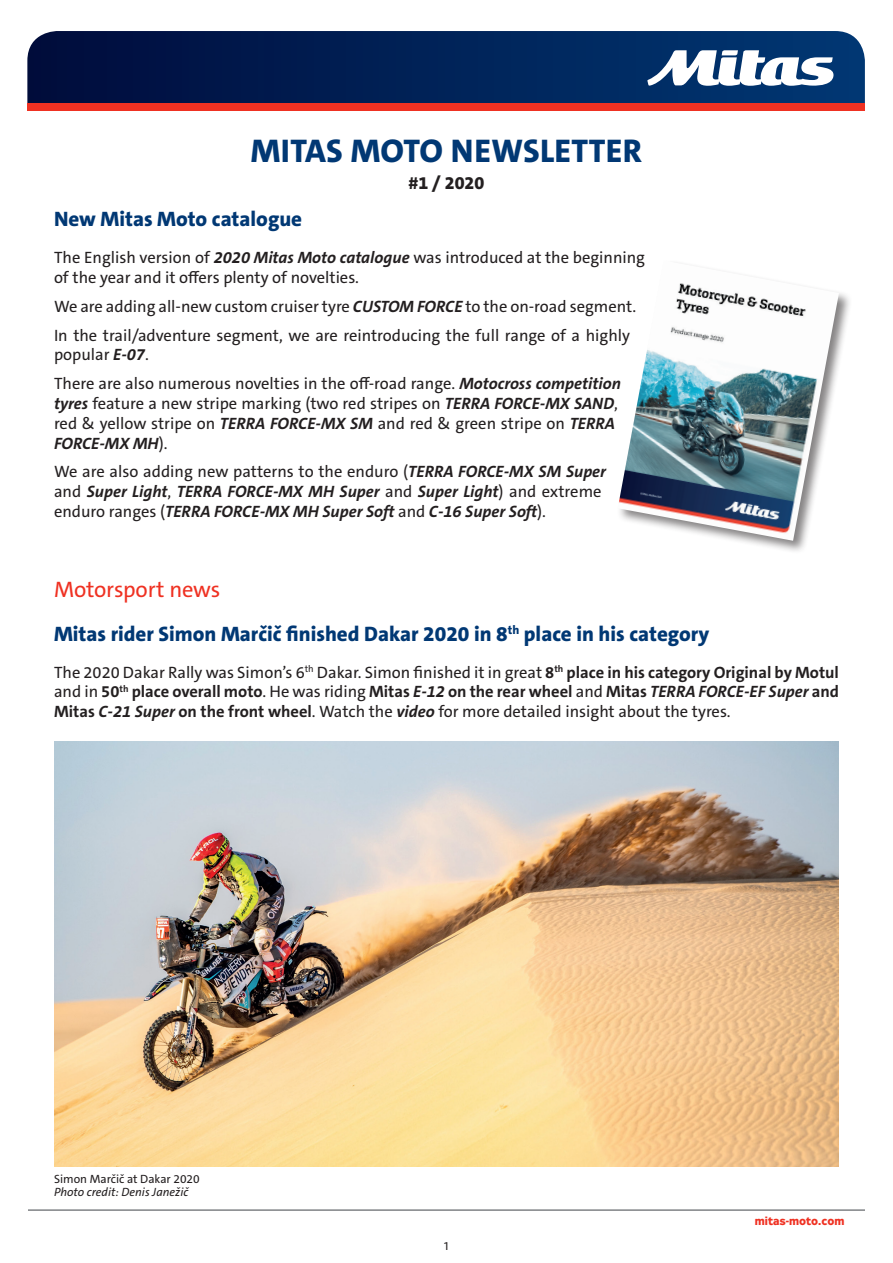
<style>
.page{position:relative;width:893px;height:1263px;background:#fff}
.page>*{position:absolute;margin:0;border:0;box-sizing:border-box;transform-origin:0 0}
.t1{font:800 33px "The Sans C5";letter-spacing:.01em;color:#013874}
.t2{font:22.5px "The Sans C5";letter-spacing:-.01em;color:#ef3122}
.t3{font:800 21px "The Sans C5";color:#013874}
.t4{font:800 18px "The Sans C5";color:#231f20}
.t5{font:16.5px/19.8px "The Sans C5";color:#231f20}
.t6{font:italic 700 16.5px/19.8px "The Sans C5";color:#231f20}
.t7{font:italic 12px "The Sans C5";color:#231f20}
.t8{font:12px "The Sans C5";color:#231f20}
.t9{font:700 12px "Zeppelin 32";color:#ef3122}
.s1{font-weight:700;font-style:italic}
.s2{font-weight:400;font-style:normal}
.s3{font-weight:700}
</style>
<div class="page">
<hr style="left:28px;top:1209px;width:837px;height:2px;background:#808285">
<svg style="left:27px;top:31px;width:838px;height:73px;background:#052255"></svg>
<div style="left:27px;top:104px;width:838px;height:7px;background:#ef3122"></div>
<svg style="left:647px;top:50px;width:187px;height:36px"></svg>
<img style="left:54px;top:742px;width:785px;height:424px">
<div style="left:616px;top:259px;width:236px;height:295px;background:#231f20;opacity:.55"></div>
<img style="left:618px;top:260px;width:221px;height:281px">
<h1 class="t1" style="left:251px;top:129px;width:393px">MITAS MOTO NEWSLETTER</h1>
<p class="t4" style="left:409px;top:171px;width:77px">#1 / 2020</p>
<p class="t3" style="left:54px;top:205px;width:250px">New Mitas Moto catalogue</p>
<p class="t5" style="left:54px;top:248px;width:593px">The English version of <span class="s1">2020 Mitas Moto catalogue</span> was introduced at the beginning of the year and it offers plenty of novelties.</p>
<p class="t5" style="left:54px;top:292px;width:584px;line-height:28.8px">We are adding all-new custom cruiser tyre <span class="s1">CUSTOM FORCE</span> to the on-road segment.<br>In the trail/adventure segment, we are reintroducing the full range of a highly</p>
<p class="t5" style="left:54px;top:340px;width:568px;line-height:28.8px">popular <span class="s1">E-07</span>.<br>There are also numerous novelties in the off-road range. <span class="s1">Motocross competition</span></p>
<p class="t5" style="left:54px;top:394px;width:566px"><span class="s1">tyres</span> feature a new stripe marking (two red stripes on <span class="s1">TERRA FORCE-MX SAND</span>, red &amp; yellow stripe on <span class="s1">TERRA FORCE-MX SM</span> and red &amp; green stripe on <span class="s1">TERRA<br>FORCE-MX MH</span>).</p>
<p class="t6" style="left:54px;top:462px;width:554px"><span class="s2">We are also adding new patterns to the enduro (</span>TERRA FORCE-MX SM Super <span class="s2">and</span> Super Light<span class="s2">,</span> TERRA FORCE-MX MH Super <span class="s2">and</span> Super Light<span class="s2">) and extreme enduro ranges (</span>TERRA FORCE-MX MH Super Soft <span class="s2">and</span> C-16 Super Soft<span class="s2">).</span></p>
<h2 class="t2" style="left:54px;top:575px;width:168px">Motorsport news</h2>
<p class="t3" style="left:54px;top:620px;width:657px">Mitas rider Simon Marčič finished Dakar 2020 in 8<sup>th</sup> place in his category</p>
<p class="t5" style="left:54px;top:662px;width:786px;text-align:justify">The 2020 Dakar Rally was Simon’s 6<sup>th</sup> Dakar. Simon finished it in great <span class="s3">8</span><sup>th</sup> <span class="s3">place in his category Original by Motul </span>and in <span class="s3">50</span><sup>th</sup> <span class="s3">place overall moto</span>. He was riding <span class="s3">Mitas</span> <span class="s1">E-12</span> <span class="s3">on the rear wheel</span> and <span class="s3">Mitas</span> <span class="s1">TERRA FORCE-EF Super</span> <span class="s3">and Mitas</span> <span class="s1">C-21 Super</span> <span class="s3">on the front wheel</span>. Watch the <span class="s1">video</span> for more detailed insight about the tyres.</p>
<p class="t8" style="left:54px;top:1171px;width:147px">Simon Marčič at Dakar 2020</p>
<p class="t7" style="left:54px;top:1184px;width:136px">Photo credit: Denis Janežič</p>
<p class="t8" style="left:444px;top:1238px;width:6px">1</p>
<p class="t9" style="left:755px;top:1214px;width:91px">mitas-moto.com</p>
</div>
